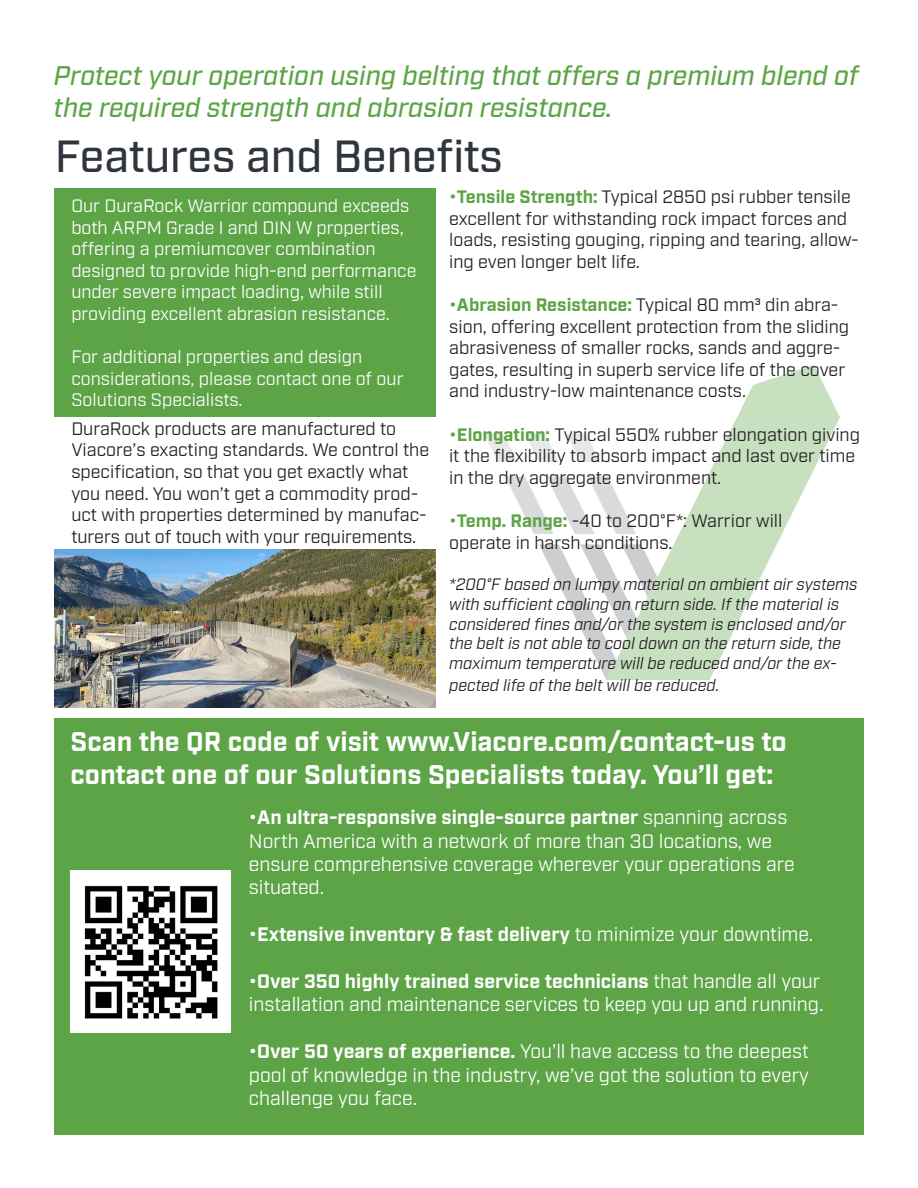
<style>
.page{position:relative;width:918px;height:1188px;background:#fff}
.page>*{position:absolute;margin:0;border:0;box-sizing:border-box;transform-origin:0 0}
.t1{font:500 45px "Industry";color:#2f353d}
.t2{font:700 27px/32.4px "Industry";color:#fff}
.t3{font:italic 500 27px/32.4px "Industry";color:#5ca446}
.t4{font:19.5px/23.4px "Industry";color:#fff}
.t5{font:700 19.5px "Industry";color:#fff}
.t6{font:18px/21.6px "Industry";color:#231f20}
.t7{font:18px/21.6px "Industry";color:#fff}
.t8{font:italic 16.5px/19.8px "Industry";color:#231f20}
.s1{font-weight:700;color:#5ca446}
.s2{font-weight:700}
.s3{font-weight:400}
</style>
<div class="page">
<img style="left:484px;top:365px;width:356px;height:315px">
<div style="left:54px;top:718px;width:810px;height:417px;background:#5ca446"></div>
<img style="left:71px;top:870px;width:159px;height:162px">
<div style="left:54px;top:188px;width:382px;height:229px;background:#5ca446"></div>
<img style="left:55px;top:549px;width:381px;height:159px">
<p class="t3" style="left:54px;top:60px;width:807px">Protect your operation using belting that offers a premium blend of the required strength and abrasion resistance.</p>
<p class="t1" style="left:55px;top:129px;width:450px">Features and Benefits</p>
<p class="t7" style="left:71px;top:195px;width:347px">Our DuraRock Warrior compound exceeds both ARPM Grade I and DIN W properties, offering a premiumcover combination designed to provide high-end performance under severe impact loading, while still providing excellent abrasion resistance.</p>
<p class="t7" style="left:71px;top:347px;width:334px">For additional properties and design considerations, please contact one of our<br>Solutions Specialists.</p>
<p class="t6" style="left:71px;top:418px;width:359px">DuraRock products are manufactured to Viacore’s exacting standards. We control the specification, so that you get exactly what you need. You won’t get a commodity prod&shy;uct with properties determined by manufac&shy;turers out of touch with your requirements.</p>
<p class="t6" style="left:449px;top:186px;width:411px"><span class="s1">•Tensile Strength:</span> Typical 2850 psi rubber tensile excellent for withstanding rock impact forces and loads, resisting gouging, ripping and tearing, allow&shy;ing even longer belt life.</p>
<p class="t6" style="left:449px;top:294px;width:401px"><span class="s1">•Abrasion Resistance:</span> Typical 80 mm3 din abra&shy;sion, offering excellent protection from the sliding abrasiveness of smaller rocks, sands and aggre&shy;gates, resulting in superb service life of the cover and industry-low maintenance costs.</p>
<p class="t6" style="left:449px;top:424px;width:412px"><span class="s1">•Elongation:</span> Typical 550% rubber elongation giving it the flexibility to absorb impact and last over time in the dry aggregate environment.</p>
<p class="t6" style="left:449px;top:510px;width:335px"><span class="s1">•Temp. Range:</span> -40 to 200°F*: Warrior will</p>
<p class="t6" style="left:449px;top:532px;width:225px">operate in harsh conditions.</p>
<p class="t8" style="left:449px;top:575px;width:410px">*200°F based on lumpy material on ambient air systems with sufficient cooling on return side. If the material is considered fines and/or the system is enclosed and/or the belt is not able to cool down on the return side, the maximum temperature will be reduced and/or the ex-</p>
<p class="t8" style="left:449px;top:676px;width:272px">pected life of the belt will be reduced.</p>
<p class="t2" style="left:71px;top:727px;width:718px">Scan the QR code of visit www.Viacore.com/contact-us to contact one of our Solutions Specialists today. You’ll get:</p>
<p class="t4" style="left:249px;top:806px;width:547px"><span class="s2">•An ultra-responsive single-source partner</span> spanning across North America with a network of more than 30 locations, we ensure comprehensive coverage wherever your operations are situated.</p>
<p class="t5" style="left:249px;top:923px;width:566px">•Extensive inventory &amp; fast delivery <span class="s3">to minimize your downtime.</span></p>
<p class="t4" style="left:249px;top:970px;width:576px"><span class="s2">•Over 350 highly trained service technicians</span> that handle all your installation and maintenance services to keep you up and running.</p>
<p class="t4" style="left:249px;top:1040px;width:562px;text-align:justify"><span class="s2">•Over 50 years of experience.</span> You’ll have access to the deepest pool of knowledge in the industry, we’ve got the solution to every challenge you face.</p>
</div>
